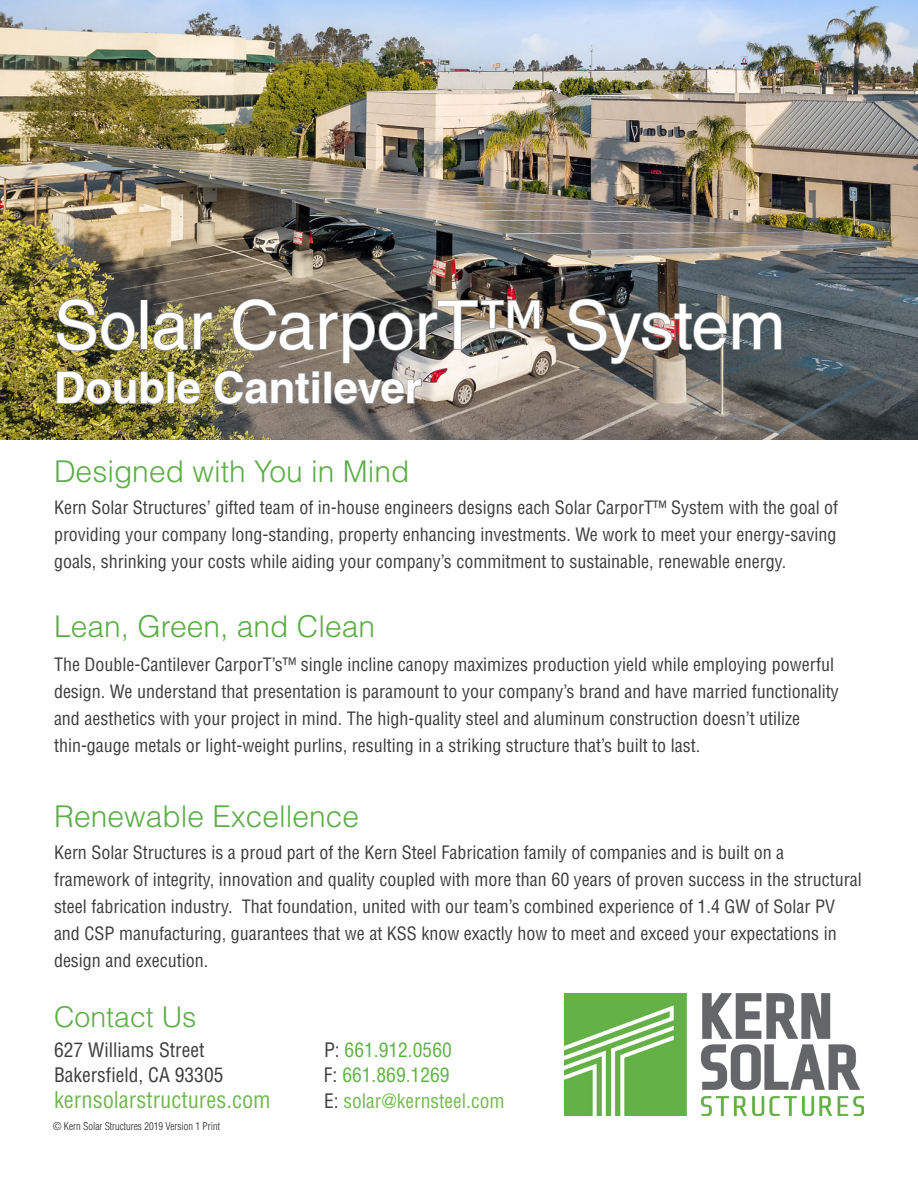
<style>
.page{position:relative;width:918px;height:1188px;background:#fff}
.page>*{position:absolute;margin:0;border:0;box-sizing:border-box;transform-origin:0 0}
.t1{font:67.5px "Helvetica LT Std";color:#fff}
.t2{font:700 43.5px "Helvetica LT Std";color:#fff}
.t3{font:300 30px "Helvetica LT Std";color:#5cad45}
.t4{font:300 28.5px "Helvetica LT Std";color:#5cad45}
.t5{font:condensed 22.5px "Helvetica LT Std";color:#74b852}
.t6{font:condensed 19.5px "Helvetica LT Std";color:#3e3e3f}
.t7{font:condensed 19.5px "Helvetica LT Std";color:#60b245}
.t8{font:condensed 19.5px "Helvetica LT Std";color:#74b852}
.t9{font:condensed 18px/27px "Helvetica LT Std";color:#3e3e3f}
.t10{font:300 condensed 10.5px "Helvetica LT Std";color:#231f20}
.s1{color:#3e3e3f}
</style>
<div class="page">
<img style="left:0;top:0;width:918px;height:439px">
<img style="left:565px;top:993px;width:299px;height:123px">
<img style="left:56px;top:298px;width:485px;height:108px">
<img style="left:566px;top:298px;width:216px;height:67px">
<p class="t1" style="left:54px;top:286px;width:733px">Solar CarporT™ System</p>
<p class="t2" style="left:54px;top:361px;width:369px">Double Cantilever</p>
<p class="t3" style="left:54px;top:452px;width:357px">Designed with You in Mind</p>
<p class="t9" style="left:54px;top:494px;width:786px;text-align:justify">Kern Solar Structures’ gifted team of in-house engineers designs each Solar CarporT™ System with the goal of providing your company long-standing, property enhancing investments. We work to meet your energy-saving goals, shrinking your costs while aiding your company’s commitment to sustainable, renewable energy.</p>
<p class="t3" style="left:54px;top:608px;width:323px">Lean, Green, and Clean</p>
<p class="t9" style="left:54px;top:651px;width:786px">The Double-Cantilever CarporT’s™ single incline canopy maximizes production yield while employing powerful design. We understand that presentation is paramount to your company’s brand and have married functionality and aesthetics with your project in mind. The high-quality steel and aluminum construction doesn’t utilize thin-gauge metals or light-weight purlins, resulting in a striking structure that’s built to last.</p>
<p class="t3" style="left:54px;top:798px;width:307px">Renewable Excellence</p>
<p class="t9" style="left:54px;top:839px;width:809px">Kern Solar Structures is a proud part of the Kern Steel Fabrication family of companies and is built on a framework of integrity, innovation and quality coupled with more than 60 years of proven success in the structural steel fabrication industry. That foundation, united with our team’s combined experience of 1.4 GW of Solar PV and CSP manufacturing, guarantees that we at KSS know exactly how to meet and exceed your expectations in design and execution.</p>
<p class="t4" style="left:54px;top:999px;width:144px">Contact Us</p>
<p class="t6" style="left:54px;top:1037px;width:152px">627 Williams Street</p>
<p class="t7" style="left:324px;top:1037px;width:129px"><span class="s1">P:</span> 661.912.0560</p>
<p class="t6" style="left:54px;top:1063px;width:171px">Bakersfield, CA 93305</p>
<p class="t7" style="left:324px;top:1063px;width:127px"><span class="s1">F:</span> 661.869.1269</p>
<p class="t5" style="left:54px;top:1085px;width:218px">kernsolarstructures.com</p>
<p class="t8" style="left:324px;top:1088px;width:182px"><span class="s1">E:</span> solar@kernsteel.com</p>
<p class="t10" style="left:53px;top:1120px;width:168px">© Kern Solar Structures 2019 Version 1 Print</p>
</div>
